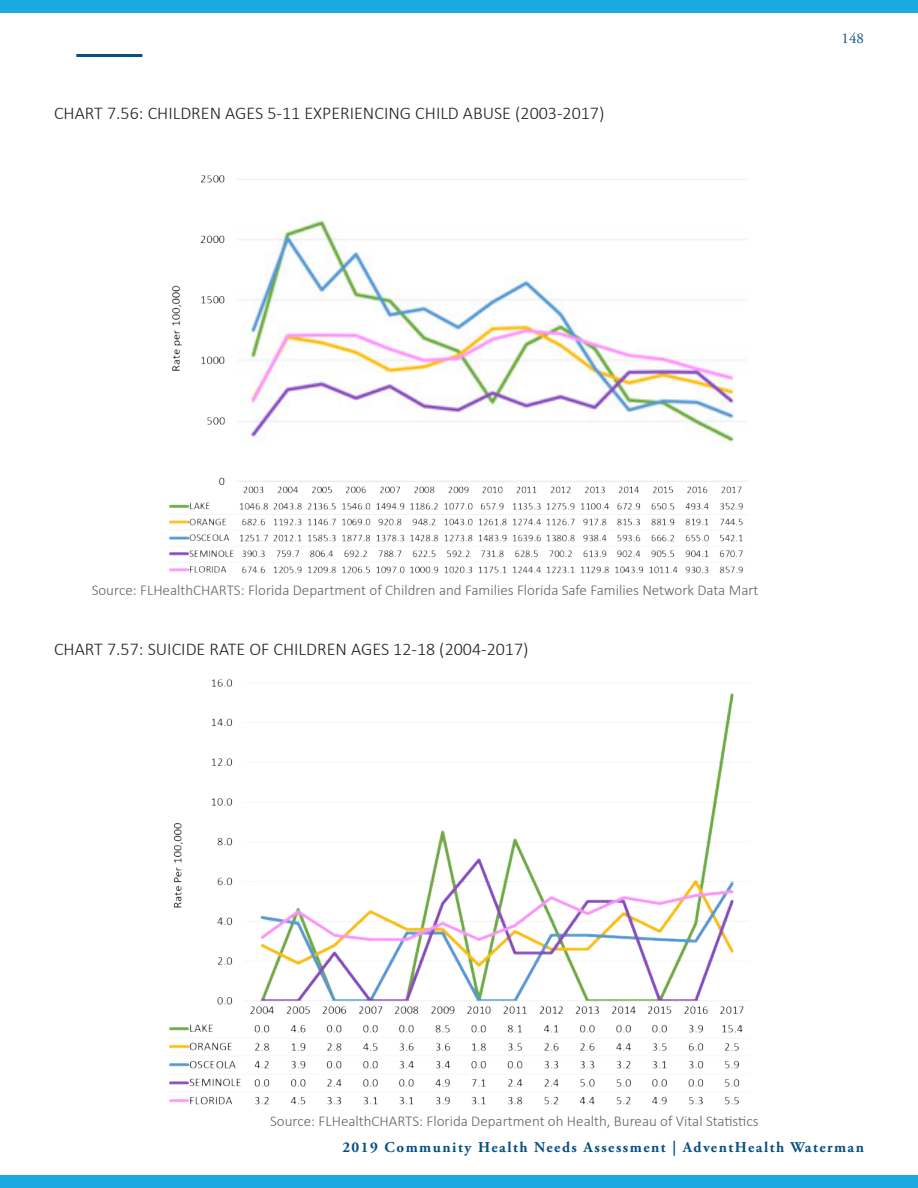
<style>
.page{position:relative;width:918px;height:1188px;background:#fff}
.page>*{position:absolute;margin:0;border:0;box-sizing:border-box;transform-origin:0 0}
.t1{font:300 18px "Calibri";color:#231f20}
.t2{font:300 15px "Calibri";color:#636366}
.t3{font:700 15px "Adobe Garamond Pro";letter-spacing:.1em;color:#075080}
.t4{font:15px "Adobe Garamond Pro";color:#075080}
</style>
<div class="page">
<div style="left:0;top:1175px;width:918px;height:13px;background:#1ca9e1"></div>
<div style="left:0;top:0;width:918px;height:13px;background:#1ca9e1"></div>
<hr style="left:76px;top:54px;width:66px;height:3px;background:#075080">
<img style="left:169px;top:175px;width:579px;height:399px">
<img style="left:169px;top:679px;width:579px;height:426px">
<p class="t1" style="left:54px;top:102px;width:552px">CHART 7.56: CHILDREN AGES 5-11 EXPERIENCING CHILD ABUSE (2003-2017)</p>
<p class="t4" style="left:842px;top:29px;width:24px">148</p>
<p class="t2" style="left:92px;top:581px;width:668px">Source: FLHealthCHARTS: Florida Department of Children and Families Florida Safe Families Network Data Mart</p>
<p class="t1" style="left:54px;top:638px;width:476px">CHART 7.57: SUICIDE RATE OF CHILDREN AGES 12-18 (2004-2017)</p>
<p class="t2" style="left:270px;top:1112px;width:490px">Source: FLHealthCHARTS: Florida Department oh Health, Bureau of Vital Statistics</p>
<p class="t3" style="left:342px;top:1139px;width:523px">2019 Community Health Needs Assessment | AdventHealth Waterman</p>
</div>
